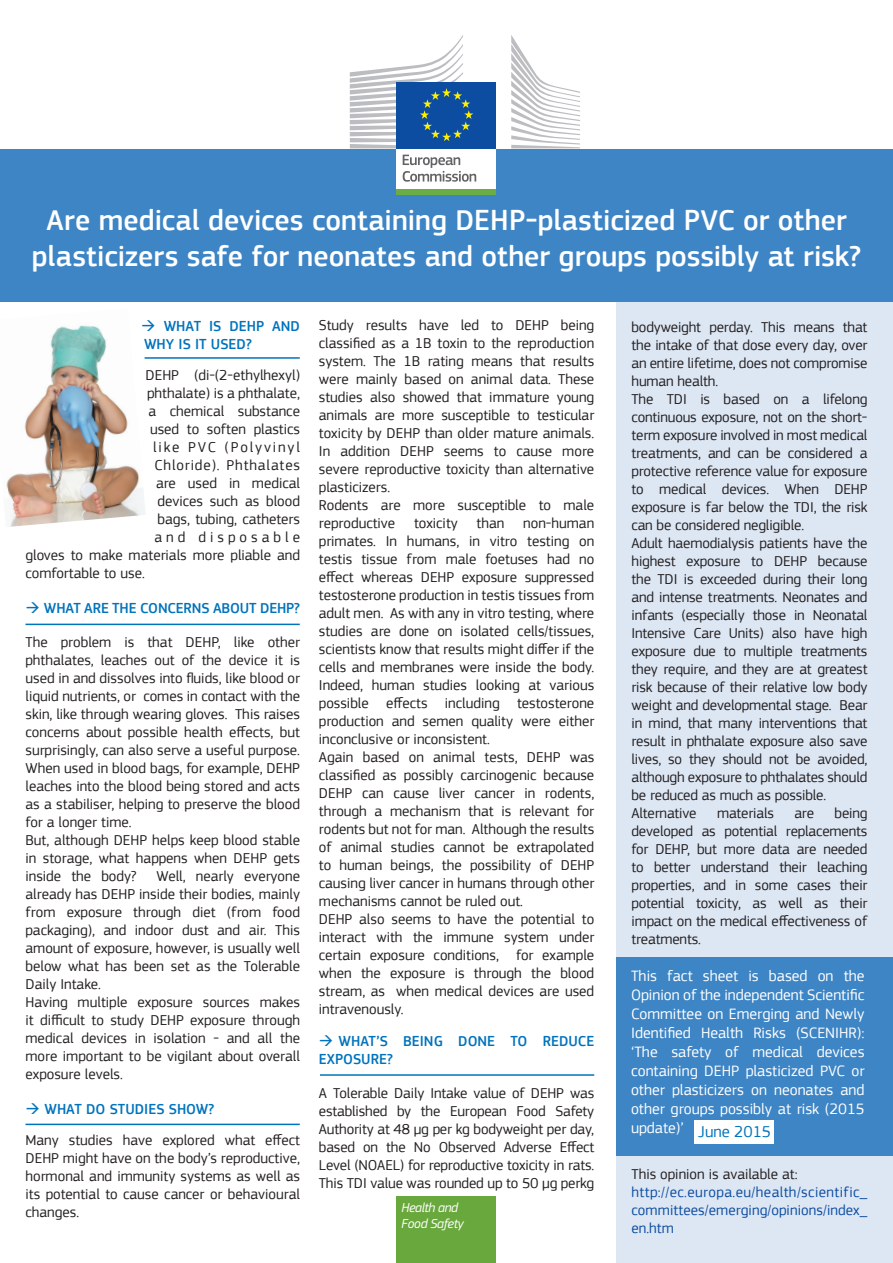
<style>
.page{position:relative;width:893px;height:1263px;background:#fff}
.page>*{position:absolute;margin:0;border:0;box-sizing:border-box;transform-origin:0 0}
.t1{font:500 30px/36px "EC Square Sans Pro";color:#fff;text-align:center}
.t2{font:15.75px/18.9px "EC Square Sans Pro";color:#fff;text-align:justify}
.t3{font:15px/18px "EC Square Sans Pro";color:#231f20}
.t4{font:500 15px/18px "EC Square Sans Pro";color:#0073bc}
.t5{font:15px/18px "EC Square Sans Pro";letter-spacing:.005em;color:#0d4da1;text-align:justify}
.t6{font:15px "EC Square Sans Pro";letter-spacing:.06em;color:#231f20}
.t7{font:15px "EC Square Sans Pro";letter-spacing:.125em;color:#231f20}
.t8{font:15px "EC Square Sans Pro";letter-spacing:.27em;color:#231f20}
.t9{font:italic 13.5px/16.2px "PF Square Sans Pro";letter-spacing:-.03em;color:#fff}
.s1{color:#0073bc}
.s2{font-weight:500;color:#0073bc}
.s3{font-size:16.5px;color:#0073bc}
</style>
<div class="page">
<div style="left:617px;top:297px;width:276px;height:966px;background:#dde7f4"></div>
<div style="left:0;top:149px;width:893px;height:153px;background:#3e85c5"></div>
<div style="left:397px;top:1196px;width:99px;height:67px;background:#68a83c"></div>
<div style="left:397px;top:146px;width:99px;height:45px;background:#fff"></div>
<svg style="left:403px;top:155px;width:73px;height:27px"></svg>
<div style="left:397px;top:189px;width:99px;height:6px;background:#6aad46"></div>
<svg style="left:511px;top:35px;width:69px;height:113px"></svg>
<div style="left:397px;top:82px;width:99px;height:66px;background:#0d4da1"></div>
<svg style="left:350px;top:35px;width:123px;height:113px"></svg>
<div style="left:617px;top:957px;width:276px;height:198px;background:#3e85c5"></div>
<img style="left:6px;top:325px;width:139px;height:202px">
<div style="left:694px;top:1120px;width:80px;height:23px;background:#fff"></div>
<hr style="left:26px;top:1123px;width:274px;height:2px;background:#0073bc">
<hr style="left:26px;top:624px;width:274px;height:1px;background:#0073bc">
<hr style="left:320px;top:1074px;width:274px;height:2px;background:#0073bc">
<hr style="left:145px;top:357px;width:155px;height:2px;background:#0073bc">
<h1 class="t1" style="left:32px;top:203px;width:831px">Are medical devices containing DEHP-plasticized PVC or other plasticizers safe for neonates and other groups possibly at risk?</h1>
<p class="t4" style="left:141px;top:317px;width:160px">→ WHAT IS DEHP AND<br>WHY IS IT USED?</p>
<p class="t3" style="left:146px;top:366px;width:156px">DEHP (di-(2-ethylhexyl)</p>
<p class="t3" style="left:147px;top:384px;width:154px">phthalate) is a phthalate,</p>
<p class="t3" style="left:149px;top:402px;width:153px">a chemical substance</p>
<p class="t3" style="left:150px;top:420px;width:152px">used to soften plastics</p>
<p class="t7" style="left:153px;top:438px;width:148px">like PVC (Polyvinyl</p>
<p class="t6" style="left:155px;top:456px;width:147px">Chloride). Phthalates</p>
<p class="t3" style="left:156px;top:474px;width:145px">are used in medical</p>
<p class="t3" style="left:158px;top:492px;width:144px">devices such as blood</p>
<p class="t3" style="left:158px;top:510px;width:144px">bags, tubing, catheters</p>
<p class="t8" style="left:155px;top:528px;width:147px">and disposable</p>
<p class="t3" style="left:26px;top:546px;width:276px">gloves to make materials more pliable and</p>
<p class="t3" style="left:26px;top:564px;width:121px">comfortable to use.</p>
<p class="t4" style="left:26px;top:599px;width:276px">→ WHAT ARE THE CONCERNS ABOUT DEHP?</p>
<p class="t3" style="left:26px;top:633px;width:276px">The problem is that DEHP, like other phthalates, leaches out of the device it is used in and dissolves into fluids, like blood or liquid nutrients, or comes in contact with the skin, like through wearing gloves. This raises concerns about possible health effects, but surprisingly, can also serve a useful purpose.<br>When used in blood bags, for example, DEHP leaches into the blood being stored and acts as a stabiliser, helping to preserve the blood for a longer time.<br>But, although DEHP helps keep blood stable in storage, what happens when DEHP gets inside the body?</p>
<p class="t3" style="left:26px;top:867px;width:276px;text-indent:131px">Well, nearly everyone already has DEHP inside their bodies, mainly from exposure through diet (from food packaging), and indoor dust and air. This amount of exposure, however, is usually well below what has been set as the Tolerable Daily Intake.<br>Having multiple exposure sources makes it difficult to study DEHP exposure through medical devices in isolation - and all the more important to be vigilant about overall exposure levels.</p>
<p class="t3" style="left:26px;top:1093px;width:276px;line-height:31.5px"><span class="s1">→</span> <span class="s2">WHAT DO STUDIES SHOW?<br></span>Many studies have explored what effect</p>
<p class="t3" style="left:26px;top:1149px;width:276px;text-align:justify">DEHP might have on the body’s reproductive, hormonal and immunity systems as well as its potential to cause cancer or behavioural changes.</p>
<p class="t3" style="left:319px;top:316px;width:277px">Study results have led to DEHP being classified as a 1B toxin to the reproduction system. The 1B rating means that results were mainly based on animal data. These studies also showed that immature young animals are more susceptible to testicular toxicity by DEHP than older mature animals.<br>In addition DEHP seems to cause more severe reproductive toxicity than alternative plasticizers.<br>Rodents are more susceptible to male reproductive</p>
<p class="t3" style="left:319px;top:514px;width:277px;text-indent:204px">non-human primates. In humans, in vitro testing on testis tissue from male foetuses had no effect whereas DEHP exposure suppressed testosterone production in testis tissues from adult men. As with any in vitro testing, where studies are done on isolated cells/tissues, scientists know that results might differ if the cells and membranes were inside the body.<br>Indeed, human studies looking at various possible effects including testosterone production and semen quality were either inconclusive or inconsistent.<br>Again based on animal tests, DEHP was classified as possibly carcinogenic because DEHP can cause liver cancer in rodents, through a mechanism that is relevant for rodents but not for man. Although the results of animal studies cannot be extrapolated to human beings, the possibility of DEHP causing liver cancer in humans through other mechanisms cannot be ruled out.<br>DEHP also seems to have the potential to interact with the immune system under certain exposure conditions, for example when the exposure is through the blood stream, as when medical devices are used intravenously.</p>
<p class="t4" style="left:319px;top:1032px;width:277px">→ WHAT’S BEING DONE TO REDUCE<br>EXPOSURE?</p>
<p class="t3" style="left:319px;top:1084px;width:277px;text-align:justify">A Tolerable Daily Intake value of DEHP was established by the European Food Safety Authority at 48 µg per kg bodyweight per day, based on the No Observed Adverse Effect Level (NOAEL) for reproductive toxicity in rats.<br>This TDI value was rounded up to 50 µg perkg</p>
<p class="t3" style="left:414px;top:514px;width:45px">toxicity</p>
<p class="t3" style="left:477px;top:514px;width:29px">than</p>
<p class="t9" style="left:401px;top:1199px;width:64px">Health and<br>Food Safety</p>
<p class="t3" style="left:631px;top:318px;width:238px">bodyweight perday. This means that the intake of that dose every day, over an entire lifetime, does not compromise human health.<br>The TDI is based on a lifelong continuous exposure, not on the short&shy;term exposure involved in most medical treatments, and can be considered a protective reference value for exposure to medical devices. When DEHP exposure is far below the TDI, the risk can be considered negligible.<br>Adult haemodialysis patients have the highest exposure to DEHP because the TDI is exceeded during their long and intense treatments. Neonates and infants (especially those in Neonatal Intensive Care Units) also have high exposure due to multiple treatments they require, and they are at greatest risk because of their relative low body weight and developmental stage. Bear in mind, that many interventions that result in phthalate exposure also save lives, so they should not be avoided, although exposure to phthalates should be reduced as much as possible.<br>Alternative</p>
<p class="t3" style="left:631px;top:804px;width:238px;text-align:justify;text-indent:203px">being developed as potential replacements for DEHP, but more data are needed to better understand their leaching properties, and in some cases their potential toxicity, as well as their impact on the medical effectiveness of treatments.</p>
<p class="t3" style="left:717px;top:804px;width:58px">materials</p>
<p class="t3" style="left:794px;top:804px;width:21px">are</p>
<p class="t2" style="left:631px;top:967px;width:235px">This fact sheet is based on the Opinion of the independent Scientific Committee on Emerging and Newly Identified Health Risks (SCENIHR): ‘The safety of medical devices containing DEHP plasticized PVC or other plasticizers on neonates and other groups possibly at risk (2015 update)’ <span class="s3">June 2015</span></p>
<p class="t3" style="left:631px;top:1165px;width:168px">This opinion is available at:</p>
<p class="t5" style="left:631px;top:1183px;width:237px">http://ec.europa.eu/health/scientific_ committees/emerging/opinions/index_ en.htm</p>
</div>
